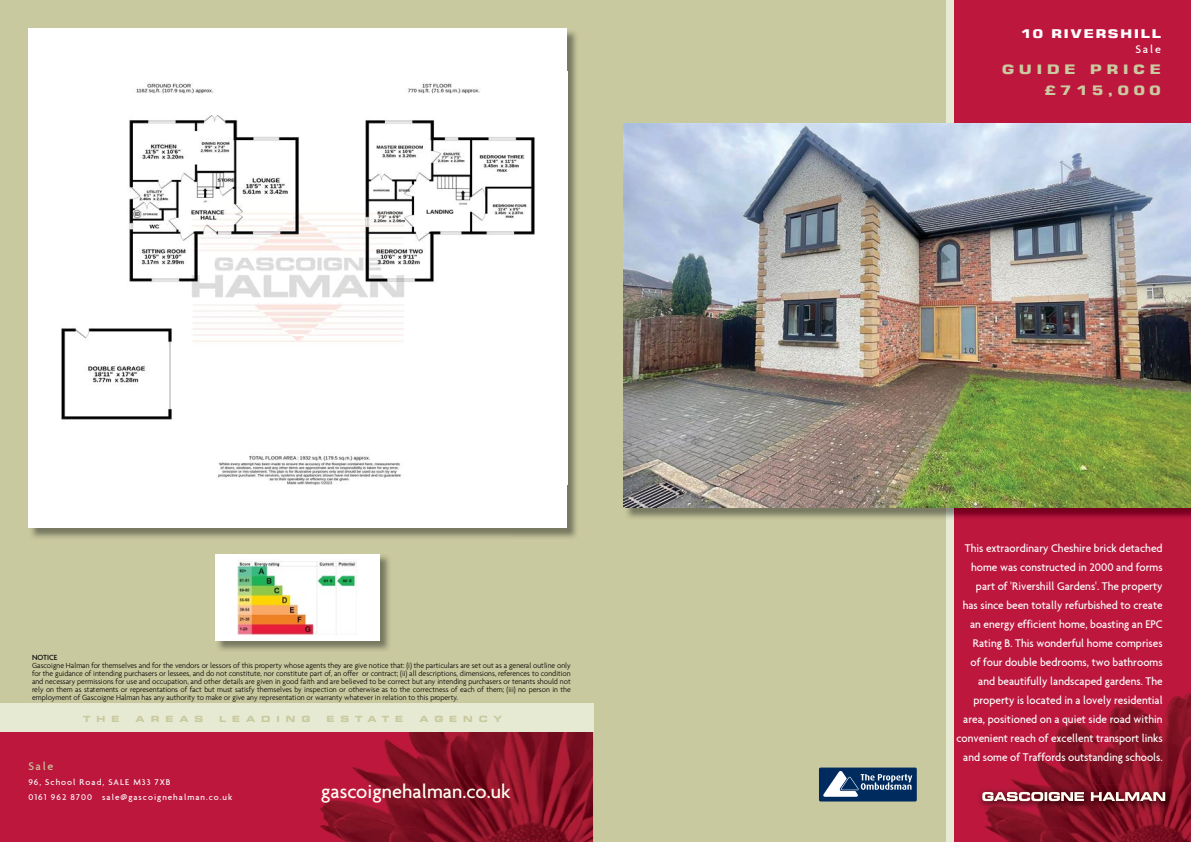
<style>
.page{position:relative;width:1191px;height:842px;background:#fff}
.page>*{position:absolute;margin:0;border:0;box-sizing:border-box;transform-origin:0 0}
.t1{font:500 20.3px "Agenda";color:#fffef2}
.t2{font:700 13px/21px "Square 721 BT";letter-spacing:.255em;color:#cac99f;text-align:right;scale:1.3 1}
.t3{font:500 12px/19px "Agenda";color:#fff;text-align:right;scale:.94 1}
.t4{font:700 12px "Square 721 BT";letter-spacing:.085em;color:#fff;scale:1.3 1}
.t5{font:500 12px "Agenda";color:#cac99f}
.t6{font:500 12px "Agenda";color:#fff}
.t7{font:500 9px/15px "Agenda";letter-spacing:.11em;color:#fff}
.t8{font:700 expanded 8.5px "Square 721 BT";letter-spacing:.705em;color:#c9c99f}
.t9{font:300 8px/8px "Agenda";color:#000;text-align:justify}
.t10{font:500 8px "Agenda";color:#000}
</style>
<div class="page">
<div style="left:0;top:0;width:974px;height:842px;background:#c9c99f"></div>
<div style="left:950px;top:0;width:241px;height:842px;background:#bd173e"></div>
<div style="left:946px;top:0;width:7px;height:842px;background:#e6ead3"></div>
<img style="left:985px;top:692px;width:206px;height:150px">
<img style="left:979px;top:790px;width:6px;height:17px">
<img style="left:985px;top:785px;width:191px;height:27px">
<svg style="left:982px;top:792px;width:102px;height:9px"></svg>
<svg style="left:1090px;top:792px;width:75px;height:9px"></svg>
<div style="left:819px;top:767px;width:97px;height:34px;background:#002b5f;border-radius:2px"></div>
<svg style="left:823px;top:771px;width:89px;height:26px"></svg>
<div style="left:0;top:723px;width:585px;height:119px;background:#bd173e"></div>
<img style="left:320px;top:732px;width:273px;height:110px">
<div style="left:0;top:704px;width:593px;height:28px;background:#e6ead3"></div>
<img style="left:626px;top:508px;width:565px;height:11px">
<img style="left:624px;top:123px;width:567px;height:385px">
<img style="left:31px;top:31px;width:546px;height:507px">
<div style="left:28px;top:28px;width:539px;height:500px;background:#fff"></div>
<img style="left:61px;top:82px;width:474px;height:403px">
<img style="left:216px;top:556px;width:174px;height:95px">
<div style="left:216px;top:554px;width:164px;height:86px;background:#fff"></div>
<img style="left:237px;top:561px;width:120px;height:74px">
<p class="t10" style="left:32px;top:652px;width:27px">NOTICE</p>
<p class="t9" style="left:32px;top:661px;width:540px">Gascoigne Halman for themselves and for the vendors or lessors of this property whose agents they are give notice that: (i) the particulars are set out as a general outline only for the guidance of intending purchasers or lessees, and do not constitute, nor constitute part of, an offer or contract; (ii) all descriptions, dimensions, references to condition and necessary permissions for use and occupation, and other details are given in good faith and are believed to be correct but any intending purchasers or tenants should not rely on them as statements or representations of fact but must satisfy themselves by inspection or otherwise as to the correctness of each of them; (iii) no person in the employment of Gascoigne Halman has any authority to make or give any representation or warranty whatever in relation to this property.</p>
<p class="t8" style="left:83px;top:714px;width:38px">THE</p>
<p class="t8" style="left:136px;top:714px;width:69px">AREAS</p>
<p class="t8" style="left:219px;top:714px;width:93px">LEADING</p>
<p class="t8" style="left:326px;top:714px;width:78px">ESTATE</p>
<p class="t8" style="left:419px;top:714px;width:84px">AGENCY</p>
<h3 class="t5" style="left:28px;top:758px;width:26px">Sale</h3>
<p class="t7" style="left:28px;top:774px;width:205px">96, School Road, SALE M33 7XB<br>0161 962 8700 sale@gascoignehalman.co.uk</p>
<h1 class="t1" style="left:321px;top:779px;width:191px">gascoignehalman.co.uk</h1>
<h3 class="t4" style="left:1020px;top:26px;width:110px">10 RIVERSHILL</h3>
<h3 class="t6" style="left:1135px;top:41px;width:27px">Sale</h3>
<h2 class="t2" style="left:1002px;top:58px;width:124px">GUIDE PRICE £715,000</h2>
<p class="t3" style="left:956px;top:538px;width:221px">This extraordinary Cheshire brick detached home was constructed in 2000 and forms part of 'Rivershill Gardens'. The property<br>has since been totally refurbished to create an energy efficient home, boasting an EPC Rating B. This wonderful home comprises<br>of four double bedrooms, two bathrooms and beautifully landscaped gardens. The property is located in a lovely residential area, positioned on a quiet side road within convenient reach of excellent transport links and some of Traffords outstanding schools.</p>
</div>
